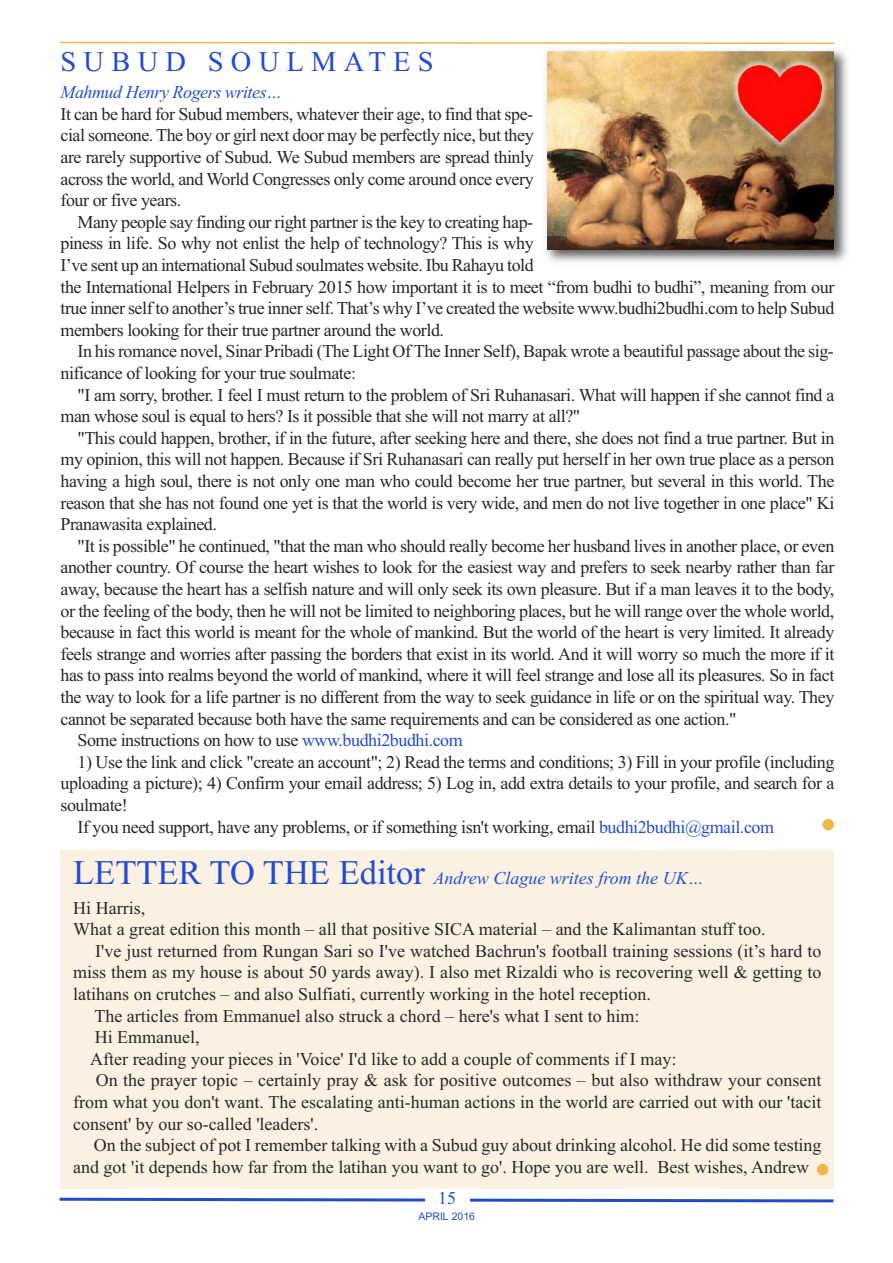
<style>
.page{position:relative;width:893px;height:1263px;background:#fff}
.page>*{position:absolute;margin:0;border:0;box-sizing:border-box;transform-origin:0 0}
.t1{font:italic 46.5px "Times New Roman";color:#ecb847}
.t2{font:28.5px "Times New Roman";letter-spacing:.255em;color:#234bd1}
.t3{font:18px/21.6px "Times New Roman";letter-spacing:-.025em;color:#272627}
.t4{font:18px "Times New Roman";color:#272627}
.t5{font:18px "Times New Roman";letter-spacing:-.005em;color:#272627}
.t6{font:italic 18px/30px "Times New Roman";color:#234bd1}
.t7{font:italic 18px "Times New Roman";letter-spacing:-.025em;color:#234bd1}
.t8{font:18px "Times New Roman";color:#224acc}
.t9{font:10.5px "Arial";color:#224acc}
.s1{color:#234bd1}
.s2{font-style:normal;font-size:34.5px}
.s3{font-style:normal;color:#272627}
</style>
<div class="page">
<div style="left:60px;top:850px;width:773px;height:338px;background:#fbf1e2"></div>
<svg style="left:59px;top:1197px;width:775px;height:6px"></svg>
<div style="left:425px;top:1192px;width:44px;height:37px;background:#fff"></div>
<svg style="left:59px;top:41px;width:776px;height:3px"></svg>
<img style="left:546px;top:50px;width:302px;height:213px">
<img style="left:547px;top:52px;width:286px;height:197px">
<h2 class="t2" style="left:60px;top:45px;width:375px">SUBUD SOULMATES</h2>
<p class="t7" style="left:60px;top:81px;width:223px">Mahmud Henry Rogers writes…</p>
<p class="t3" style="left:60px;top:103px;width:475px;text-align:justify">It can be hard for Subud members, whatever their age, to find that spe&shy;cial someone. The boy or girl next door may be perfectly nice, but they are rarely supportive of Subud. We Subud members are spread thinly across the world, and World Congresses only come around once every four or five years.</p>
<p class="t3" style="left:60px;top:211px;width:775px;text-indent:17px">Many people say finding our right partner is the key to creating hap-<br>piness in life. So why not enlist the help of technology? This is why<br>I’ve sent up an international Subud soulmates website. Ibu Rahayu told<br>the International Helpers in February 2015 how important it is to meet “from budhi to budhi”, meaning from our true inner self to another’s true inner self. That’s why I’ve created the website www.budhi2budhi.com to help Subud members looking for their true partner around the world.</p>
<p class="t3" style="left:60px;top:340px;width:775px;text-indent:17px">In his romance novel, Sinar Pribadi (The Light Of The Inner Self), Bapak wrote a beautiful passage about the sig&shy;nificance of looking for your true soulmate:</p>
<p class="t3" style="left:60px;top:384px;width:775px;text-indent:17px">"I am sorry, brother. I feel I must return to the problem of Sri Ruhanasari. What will happen if she cannot find a man whose soul is equal to hers? Is it possible that she will not marry at all?"</p>
<p class="t3" style="left:60px;top:427px;width:775px;text-align:justify;text-indent:17px">"This could happen, brother, if in the future, after seeking here and there, she does not find a true partner. But in my opinion, this will not happen. Because if Sri Ruhanasari can really put herself in her own true place as a person having a high soul, there is not only one man who could become her true partner, but several in this world. The reason that she has not found one yet is that the world is very wide, and men do not live together in one place" Ki Pranawasita explained.</p>
<p class="t3" style="left:77px;top:535px;width:758px">"It is possible" he continued, "that the man who should really become her husband lives in another place, or even</p>
<p class="t3" style="left:60px;top:556px;width:775px">another country. Of course the heart wishes to look for the easiest way and prefers to seek nearby rather than far</p>
<p class="t3" style="left:60px;top:578px;width:775px">away, because the heart has a selfish nature and will only seek its own pleasure. But if a man leaves it to the body,</p>
<p class="t3" style="left:60px;top:600px;width:775px">or the feeling of the body, then he will not be limited to neighboring places, but he will range over the whole world,</p>
<p class="t3" style="left:60px;top:621px;width:775px">because in fact this world is meant for the whole of mankind. But the world of the heart is very limited. It already</p>
<p class="t3" style="left:60px;top:643px;width:775px">feels strange and worries after passing the borders that exist in its world. And it will worry so much the more if it</p>
<p class="t3" style="left:60px;top:664px;width:775px">has to pass into realms beyond the world of mankind, where it will feel strange and lose all its pleasures. So in fact</p>
<p class="t3" style="left:60px;top:686px;width:775px">the way to look for a life partner is no different from the way to seek guidance in life or on the spiritual way. They</p>
<p class="t3" style="left:60px;top:708px;width:677px">cannot be separated because both have the same requirements and can be considered as one action."</p>
<p class="t3" style="left:77px;top:729px;width:387px">Some instructions on how to use <span class="s1">www.budhi2budhi.com</span></p>
<p class="t3" style="left:77px;top:751px;width:758px">1) Use the link and click "create an account"; 2) Read the terms and conditions; 3) Fill in your profile (including</p>
<p class="t3" style="left:60px;top:772px;width:775px">uploading a picture); 4) Confirm your email address; 5) Log in, add extra details to your profile, and search for a</p>
<p class="t3" style="left:60px;top:794px;width:69px">soulmate!</p>
<p class="t3" style="left:77px;top:816px;width:698px">If you need support, have any problems, or if something isn't working, email <span class="s1">budhi2budhi@gmail.com</span></p>
<p class="t6" style="left:73px;top:862px;width:632px"><span class="s2">LETTER TO THE Editor</span> Andrew Clague writes from the UK…<br><span class="s3">Hi Harris,</span></p>
<p class="t4" style="left:73px;top:918px;width:694px">What a great edition this month – all that positive SICA material – and the Kalimantan stuff too.</p>
<p class="t4" style="left:95px;top:940px;width:728px">I've just returned from Rungan Sari so I've watched Bachrun's football training sessions (it’s hard to</p>
<p class="t4" style="left:73px;top:962px;width:750px">miss them as my house is about 50 yards away). I also met Rizaldi who is recovering well &amp; getting to</p>
<p class="t4" style="left:73px;top:983px;width:579px">latihans on crutches – and also Sulfiati, currently working in the hotel reception.</p>
<p class="t4" style="left:94px;top:1005px;width:547px">The articles from Emmanuel also struck a chord – here's what I sent to him:</p>
<p class="t4" style="left:95px;top:1026px;width:106px">Hi Emmanuel,</p>
<p class="t4" style="left:90px;top:1048px;width:588px">After reading your pieces in 'Voice' I'd like to add a couple of comments if I may:</p>
<p class="t4" style="left:96px;top:1070px;width:727px">On the prayer topic – certainly pray &amp; ask for positive outcomes – but also withdraw your consent</p>
<p class="t4" style="left:73px;top:1091px;width:750px">from what you don't want. The escalating anti-human actions in the world are carried out with our 'tacit</p>
<p class="t4" style="left:73px;top:1113px;width:247px">consent' by our so-called 'leaders'.</p>
<p class="t5" style="left:94px;top:1134px;width:729px">On the subject of pot I remember talking with a Subud guy about drinking alcohol. He did some testing</p>
<p class="t4" style="left:73px;top:1156px;width:737px">and got 'it depends how far from the latihan you want to go'. Hope you are well. Best wishes, Andrew</p>
<h1 class="t1" style="left:820px;top:797px;width:18px">•</h1>
<h1 class="t1" style="left:814px;top:1141px;width:18px">•</h1>
<p class="t8" style="left:438px;top:1188px;width:19px">15</p>
<p class="t9" style="left:418px;top:1210px;width:58px">APRIL 2016</p>
</div>
